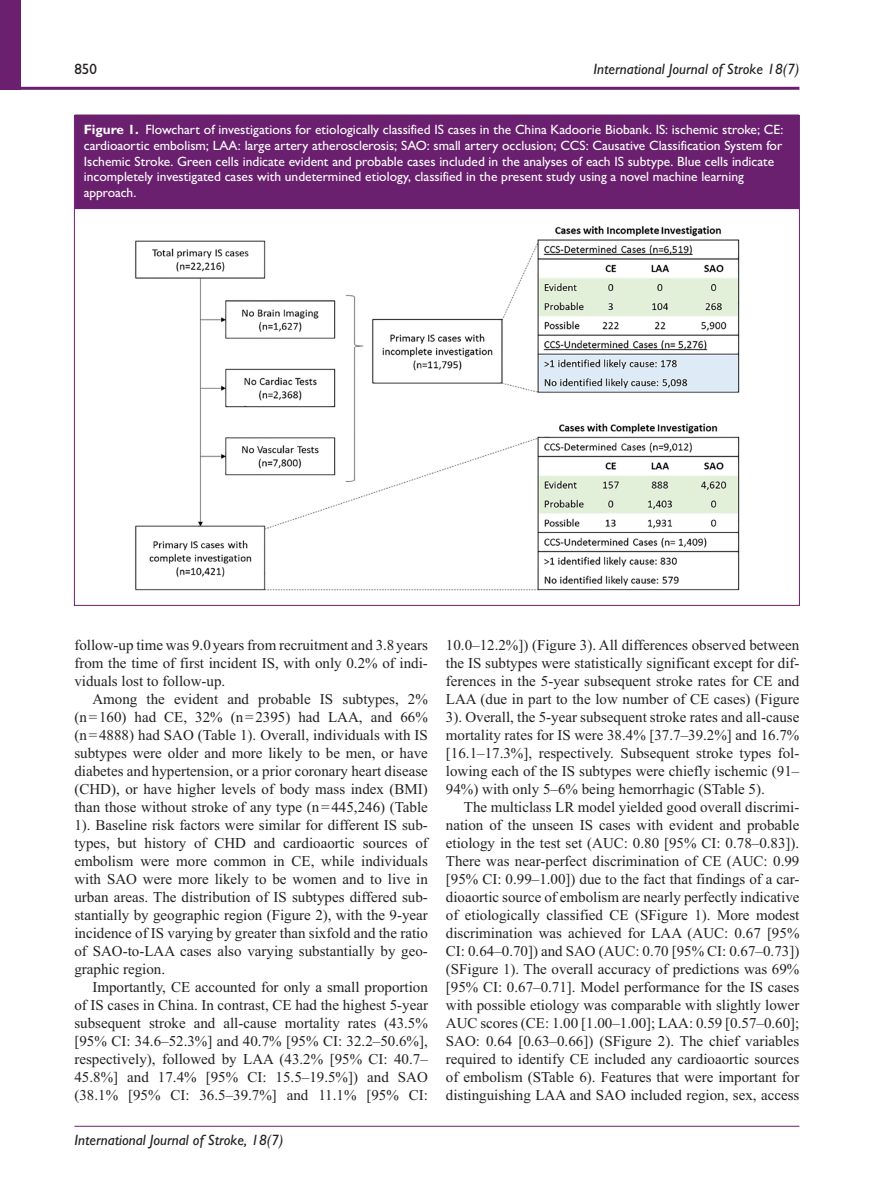
<style>
.page{position:relative;width:893px;height:1191px;background:#fff}
.page>*{position:absolute;margin:0;border:0;box-sizing:border-box;transform-origin:0 0}
.t1{font:15px/18px "Times New Roman";color:#231f20;text-align:justify}
.t2{font:italic 500 15px "Gill Sans MT Pro";color:#231f20}
.t3{font:500 15px "Gill Sans MT Pro";color:#231f20}
.t4{font:500 13.5px/15.8px "Gill Sans MT Pro";color:#fff}
.s1{font-family:"Gill Sans Std";font-weight:700}
</style>
<div class="page">
<hr style="left:0;top:87px;width:799px;height:3px;background:#6b206f">
<div style="left:0;top:0;width:21px;height:89px;background:#6b206f"></div>
<hr style="left:74px;top:1125px;width:725px;height:1px;background:#6b206f">
<div style="left:75px;top:114px;width:724px;height:95px;background:#6b206f"></div>
<img style="left:135px;top:226px;width:605px;height:365px">
<p class="t3" style="left:74px;top:60px;width:24px">850</p>
<p class="t2" style="left:593px;top:60px;width:207px">International Journal of Stroke 18(7)</p>
<p class="t4" style="left:84px;top:121px;width:701px"><span class="s1">Figure 1.</span> Flowchart of investigations for etiologically classified IS cases in the China Kadoorie Biobank. IS: ischemic stroke; CE: cardioaortic embolism; LAA: large artery atherosclerosis; SAO: small artery occlusion; CCS: Causative Classification System for Ischemic Stroke. Green cells indicate evident and probable cases included in the analyses of each IS subtype. Blue cells indicate incompletely investigated cases with undetermined etiology, classified in the present study using a novel machine learning approach.</p>
<p class="t1" style="left:74px;top:636px;width:355px">follow-up time was 9.0years from recruitment and 3.8years from the time of first incident IS, with only 0.2% of indi&shy;viduals lost to follow-up.</p>
<p class="t1" style="left:74px;top:690px;width:355px;text-indent:18px">Among the evident and probable IS subtypes, 2% (n=160) had CE, 32% (n=2395) had LAA, and 66% (n=4888) had SAO (Table 1). Overall, individuals with IS subtypes were older and more likely to be men, or have diabetes and hypertension, or a prior coronary heart disease (CHD), or have higher levels of body mass index (BMI) than those without stroke of any type (n=445,246) (Table 1). Baseline risk factors were similar for different IS sub&shy;types, but history of CHD and cardioaortic sources of embolism were more common in CE, while individuals with SAO were more likely to be women and to live in urban areas. The distribution of IS subtypes differed sub&shy;stantially by geographic region (Figure 2), with the 9-year incidence of IS varying by greater than sixfold and the ratio of SAO-to-LAA cases also varying substantially by geo&shy;graphic region.</p>
<p class="t1" style="left:74px;top:978px;width:355px;text-indent:18px">Importantly, CE accounted for only a small proportion of IS cases in China. In contrast, CE had the highest 5-year subsequent stroke and all-cause mortality rates (43.5% [95% CI: 34.6–52.3%] and 40.7% [95% CI: 32.2–50.6%], respectively), followed by LAA (43.2% [95% CI: 40.7– 45.8%] and 17.4% [95% CI: 15.5–19.5%]) and SAO (38.1% [95% CI: 36.5–39.7%] and 11.1% [95% CI:</p>
<p class="t2" style="left:74px;top:1130px;width:210px">International Journal of Stroke, 18(7)</p>
<p class="t1" style="left:446px;top:636px;width:355px">10.0–12.2%]) (Figure 3). All differences observed between the IS subtypes were statistically significant except for dif&shy;ferences in the 5-year subsequent stroke rates for CE and LAA (due in part to the low number of CE cases) (Figure 3). Overall, the 5-year subsequent stroke rates and all-cause mortality rates for IS were 38.4% [37.7–39.2%] and 16.7% [16.1–17.3%], respectively. Subsequent stroke types fol&shy;lowing each of the IS subtypes were chiefly ischemic (91– 94%) with only 5–6% being hemorrhagic (STable 5).</p>
<p class="t1" style="left:446px;top:798px;width:355px;text-indent:18px">The multiclass LR model yielded good overall discrimi&shy;nation of the unseen IS cases with evident and probable etiology in the test set (AUC: 0.80 [95% CI: 0.78–0.83]).<br>There was near-perfect discrimination of CE (AUC: 0.99 [95% CI: 0.99–1.00]) due to the fact that findings of a car&shy;dioaortic source of embolism are nearly perfectly indicative of etiologically classified CE (SFigure 1). More modest discrimination was achieved for LAA (AUC: 0.67 [95% CI: 0.64–0.70]) and SAO (AUC: 0.70 [95% CI: 0.67–0.73]) (SFigure 1). The overall accuracy of predictions was 69% [95% CI: 0.67–0.71]. Model performance for the IS cases with possible etiology was comparable with slightly lower AUC scores (CE: 1.00 [1.00–1.00]; LAA: 0.59 [0.57–0.60]; SAO: 0.64 [0.63–0.66]) (SFigure 2). The chief variables required to identify CE included any cardioaortic sources of embolism (STable 6). Features that were important for distinguishing LAA and SAO included region, sex, access</p>
</div>
